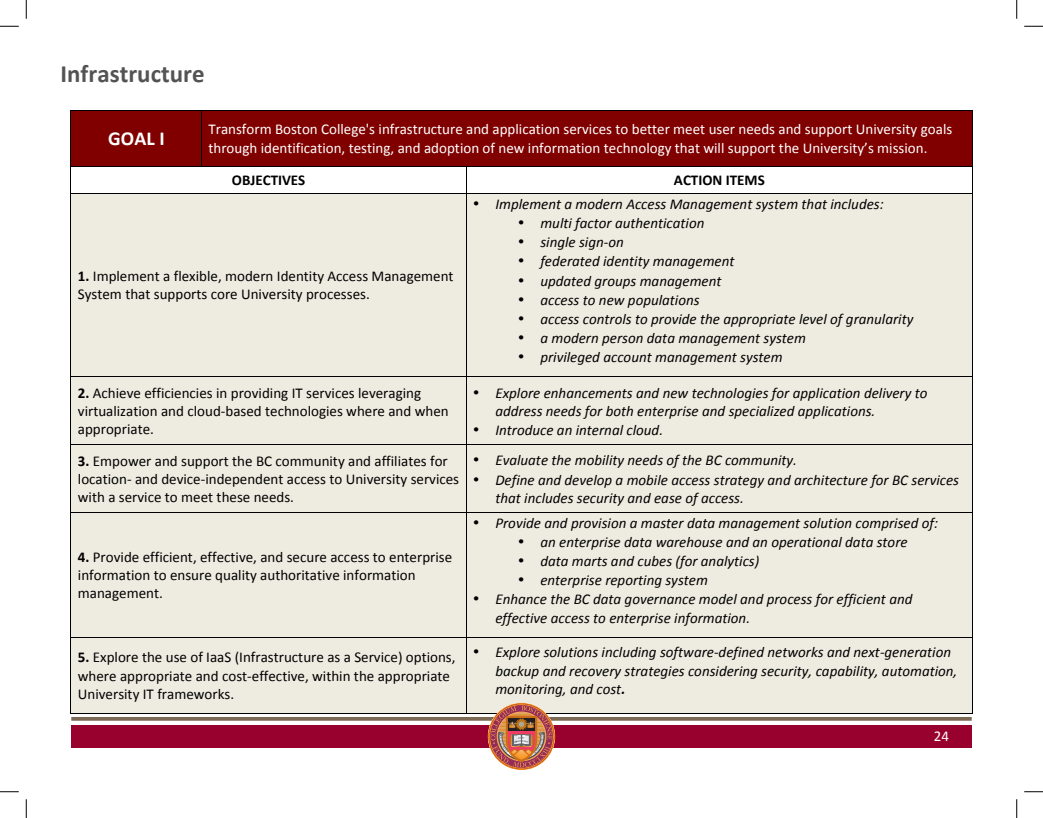
<style>
.page{position:relative;width:1043px;height:818px;background:#fff}
.page>*{position:absolute;margin:0;border:0;box-sizing:border-box;transform-origin:0 0}
.t1{font:700 24.88px "Calibri";color:#535353}
.t2{font:700 19.75px "Calibri";color:#fff}
.t3{font:italic 15px/18.2px "Calibri";color:#000}
.t4{font:15px/18.2px "Calibri";color:#000}
.t5{font:15px/18.2px "Calibri";color:#fff}
.t6{font:700 15px "Calibri";color:#000}
.s1{font-weight:700}
</style>
<div class="page">
<div style="left:71px;top:111px;width:130px;height:55px;background:#800000"></div>
<div style="left:202px;top:111px;width:770px;height:55px;background:#800000"></div>
<hr style="left:71px;top:110px;width:130px;height:1px;background:#000">
<hr style="left:202px;top:110px;width:770px;height:1px;background:#000">
<hr style="left:71px;top:111px;width:1px;height:55px;background:#000">
<hr style="left:201px;top:111px;width:1px;height:55px;background:#000">
<hr style="left:972px;top:111px;width:1px;height:55px;background:#000">
<hr style="left:71px;top:166px;width:130px;height:1px;background:#000">
<hr style="left:202px;top:166px;width:264px;height:1px;background:#000">
<hr style="left:466px;top:166px;width:506px;height:1px;background:#000">
<div style="left:71px;top:194px;width:394px;height:182px;background:#eeece1"></div>
<div style="left:466px;top:194px;width:506px;height:182px;background:#eeece1"></div>
<hr style="left:71px;top:193px;width:395px;height:1px;background:#000">
<svg style="left:466px;top:167px;width:1px;height:26px"></svg>
<hr style="left:466px;top:193px;width:506px;height:1px;background:#000">
<svg style="left:972px;top:166px;width:1px;height:28px"></svg>
<hr style="left:71px;top:194px;width:1px;height:182px;background:#000">
<hr style="left:466px;top:194px;width:1px;height:182px;background:#000">
<hr style="left:972px;top:194px;width:1px;height:182px;background:#000">
<div style="left:71px;top:377px;width:394px;height:67px;background:#eeece1"></div>
<div style="left:466px;top:377px;width:506px;height:67px;background:#eeece1"></div>
<hr style="left:71px;top:376px;width:395px;height:1px;background:#000">
<hr style="left:466px;top:376px;width:506px;height:1px;background:#000">
<hr style="left:71px;top:377px;width:1px;height:67px;background:#000">
<hr style="left:466px;top:377px;width:1px;height:67px;background:#000">
<hr style="left:972px;top:377px;width:1px;height:67px;background:#000">
<div style="left:71px;top:445px;width:394px;height:67px;background:#eeece1"></div>
<div style="left:466px;top:445px;width:506px;height:67px;background:#eeece1"></div>
<hr style="left:71px;top:444px;width:395px;height:1px;background:#000">
<hr style="left:466px;top:444px;width:506px;height:1px;background:#000">
<hr style="left:71px;top:445px;width:1px;height:67px;background:#000">
<hr style="left:466px;top:445px;width:1px;height:67px;background:#000">
<hr style="left:972px;top:445px;width:1px;height:67px;background:#000">
<div style="left:71px;top:512px;width:394px;height:124px;background:#eeece1"></div>
<div style="left:466px;top:512px;width:506px;height:124px;background:#eeece1"></div>
<hr style="left:71px;top:512px;width:395px;height:1px;background:#000">
<hr style="left:466px;top:512px;width:506px;height:1px;background:#000">
<hr style="left:71px;top:512px;width:1px;height:124px;background:#000">
<hr style="left:466px;top:512px;width:1px;height:124px;background:#000">
<hr style="left:972px;top:512px;width:1px;height:124px;background:#000">
<div style="left:71px;top:637px;width:394px;height:76px;background:#eeece1"></div>
<div style="left:466px;top:637px;width:506px;height:76px;background:#eeece1"></div>
<hr style="left:71px;top:636px;width:395px;height:1px;background:#000">
<hr style="left:466px;top:636px;width:506px;height:1px;background:#000">
<hr style="left:71px;top:637px;width:1px;height:76px;background:#000">
<hr style="left:71px;top:713px;width:395px;height:1px;background:#000">
<hr style="left:466px;top:637px;width:1px;height:76px;background:#000">
<hr style="left:466px;top:713px;width:506px;height:1px;background:#000">
<hr style="left:972px;top:637px;width:1px;height:76px;background:#000">
<div style="left:71px;top:725px;width:900px;height:22px;background:#98012d"></div>
<hr style="left:71px;top:717px;width:900px;height:3px;background:#7c6954">
<svg style="left:489px;top:703px;width:65px;height:66px"></svg>
<svg style="left:0;top:25px;width:19px;height:2px"></svg>
<svg style="left:1024px;top:25px;width:18px;height:2px"></svg>
<svg style="left:0;top:791px;width:19px;height:1px"></svg>
<svg style="left:1024px;top:791px;width:18px;height:1px"></svg>
<svg style="left:25px;top:0;width:2px;height:19px"></svg>
<svg style="left:25px;top:799px;width:2px;height:19px"></svg>
<svg style="left:1016px;top:0;width:1px;height:19px"></svg>
<svg style="left:1016px;top:799px;width:1px;height:19px"></svg>
<h1 class="t1" style="left:60px;top:58px;width:146px">Infrastructure</h1>
<h2 class="t2" style="left:108px;top:126px;width:58px">GOAL I</h2>
<p class="t5" style="left:208px;top:120px;width:745px">Transform Boston College's infrastructure and application services to better meet user needs and support University goals through identification, testing, and adoption of new information technology that will support the University’s mission.</p>
<p class="t6" style="left:232px;top:170px;width:75px">OBJECTIVES</p>
<p class="t6" style="left:674px;top:170px;width:92px">ACTION ITEMS</p>
<p class="t4" style="left:78px;top:267px;width:377px"><span class="s1">1.</span> Implement a flexible, modern Identity Access Management<br>System that supports core University processes.</p>
<p class="t3" style="left:473px;top:194px;width:412px">• Implement a modern Access Management system that includes:</p>
<p class="t3" style="left:518px;top:213px;width:188px">• multi factor authentication</p>
<p class="t3" style="left:518px;top:232px;width:107px">• single sign--‐on</p>
<p class="t3" style="left:518px;top:252px;width:218px">• federated identity management</p>
<p class="t3" style="left:518px;top:271px;width:205px">• updated groups management</p>
<p class="t3" style="left:518px;top:290px;width:183px">• access to new populations</p>
<p class="t3" style="left:518px;top:309px;width:397px">• access controls to provide the appropriate level of granularity</p>
<p class="t3" style="left:518px;top:328px;width:289px">• a modern person data management system</p>
<p class="t3" style="left:518px;top:348px;width:266px">• privileged account management system</p>
<p class="t4" style="left:78px;top:383px;width:372px"><span class="s1">2.</span> Achieve efficiencies in providing IT services leveraging virtualization and cloud--‐based technologies where and when appropriate.</p>
<p class="t3" style="left:495px;top:383px;width:434px;text-indent:-22px">• Explore enhancements and new technologies for application delivery to address needs for both enterprise and specialized applications.</p>
<p class="t3" style="left:473px;top:420px;width:192px">• Introduce an internal cloud.</p>
<p class="t4" style="left:78px;top:451px;width:383px"><span class="s1">3.</span> Empower and support the BC community and affiliates for location--‐ and device--‐independent access to University services with a service to meet these needs.</p>
<p class="t3" style="left:473px;top:450px;width:326px">• Evaluate the mobility needs of the BC community.</p>
<p class="t3" style="left:495px;top:469px;width:465px;line-height:18.6px;text-indent:-22px">• Define and develop a mobile access strategy and architecture for BC services that includes security and ease of access.</p>
<p class="t4" style="left:78px;top:547px;width:376px"><span class="s1">4.</span> Provide efficient, effective, and secure access to enterprise information to ensure quality authoritative information management.</p>
<p class="t3" style="left:473px;top:513px;width:466px">• Provide and provision a master data management solution comprised of:</p>
<p class="t3" style="left:518px;top:532px;width:391px">• an enterprise data warehouse and an operational data store</p>
<p class="t3" style="left:518px;top:551px;width:243px">• data marts and cubes (for analytics)</p>
<p class="t3" style="left:518px;top:570px;width:191px">• enterprise reporting system</p>
<p class="t3" style="left:495px;top:589px;width:419px;line-height:18.6px;text-indent:-22px">• Enhance the BC data governance model and process for efficient and effective access to enterprise information.</p>
<p class="t4" style="left:78px;top:648px;width:379px"><span class="s1">5.</span> Explore the use of IaaS (Infrastructure as a Service) options, where appropriate and cost--‐effective, within the appropriate<br>University IT frameworks.</p>
<p class="t3" style="left:495px;top:642px;width:463px;text-indent:-22px">• Explore solutions including software--‐defined networks and next--‐generation backup and recovery strategies considering security, capability, automation, monitoring, and cost<span class="s1">.</span></p>
<p class="t5" style="left:934px;top:727px;width:17px">24</p>
</div>
